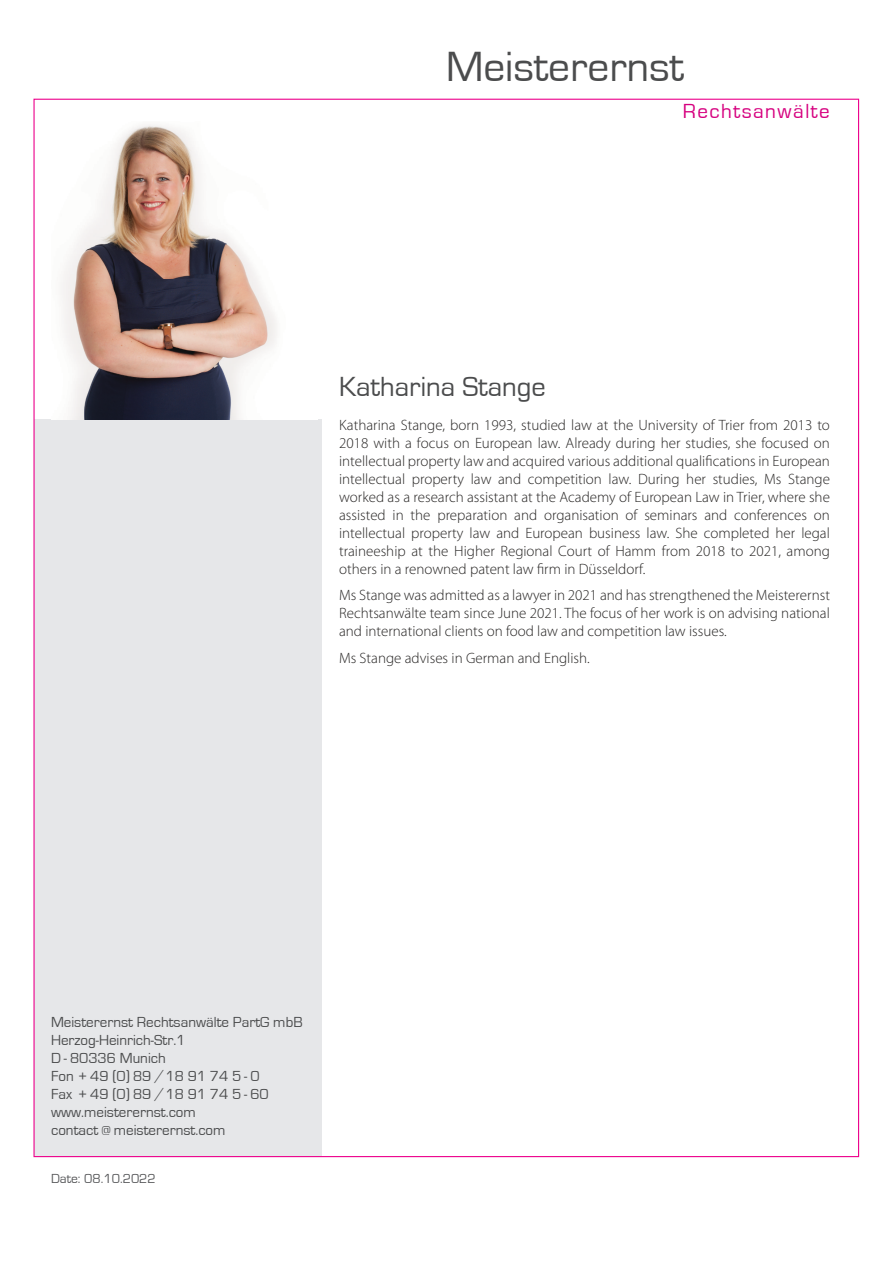
<style>
.page{position:relative;width:894px;height:1263px;background:#fff}
.page>*{position:absolute;margin:0;border:0;box-sizing:border-box;transform-origin:0 0}
.t1{font:43.5px "Eurostile";color:#4b4c4d}
.t2{font:28.5px "Eurostile";color:#4b4c4d}
.t3{font:21px "Eurostile";letter-spacing:.07em;color:#d6017f}
.t4{font:300 15px/18px "Myriad Pro";color:#262423;text-align:justify}
.t5{font:15px/18px "Eurostile";color:#4b4c4d}
.t6{font:13.5px "Eurostile";color:#57585a}
</style>
<div class="page">
<div style="left:34px;top:419px;width:288px;height:737px;background:#e6e7e9"></div>
<img style="left:61px;top:124px;width:216px;height:295px">
<h1 class="t1" style="left:446px;top:52px;width:239px">Meisterernst</h1>
<h2 class="t2" style="left:339px;top:377px;width:208px">Katharina Stange</h2>
<h3 class="t3" style="left:682px;top:104px;width:148px">Rechtsanwälte</h3>
<p class="t4" style="left:339px;top:417px;width:492px">Katharina Stange, born 1993, studied law at the University of Trier from 2013 to 2018 with a focus on European law. Already during her studies, she focused on intellectual property law and acquired various additional qualifications in European intellectual property law and competition law. During her studies, Ms Stange worked as a research assistant at the Academy of European Law in Trier, where she assisted in the preparation and organisation of seminars and conferences on intellectual property law and European business law. She completed her legal traineeship at the Higher Regional Court of Hamm from 2018 to 2021, among others in a renowned patent law firm in Düsseldorf.</p>
<p class="t4" style="left:339px;top:588px;width:492px">Ms Stange was admitted as a lawyer in 2021 and has strengthened the Meisterernst Rechtsanwälte team since June 2021. The focus of her work is on advising national and international clients on food law and competition law issues.</p>
<p class="t4" style="left:339px;top:650px;width:252px">Ms Stange advises in German and English.</p>
<p class="t5" style="left:51px;top:1015px;width:253px">Meisterernst Rechtsanwälte PartG mbB<br>Herzog-Heinrich-Str.1<br>D - 80336 Munich<br>Fon +49 (0)89 /18 91 74 5-0<br>Fax + 49 (0) 89 /18 91 74 5 - 60 www.meisterernst.com<br>contact @ meisterernst.com</p>
<p class="t6" style="left:51px;top:1174px;width:106px">Date: 08.10.2022</p>
</div>
